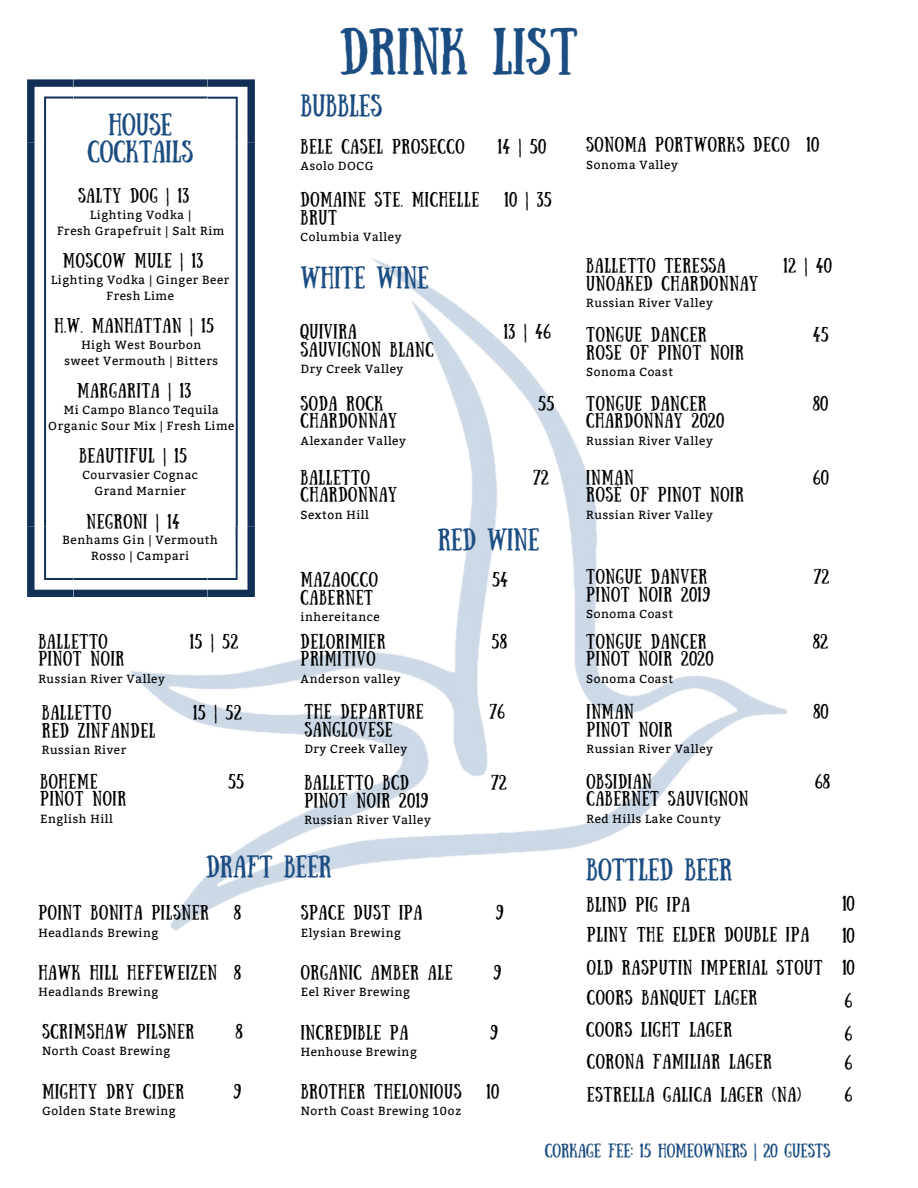
<style>
.page{position:relative;width:918px;height:1188px;background:#fff}
.page>*{position:absolute;margin:0;border:0;box-sizing:border-box;transform-origin:0 0}
.t1{font:46.95px "Sunday";color:#1c4d82}
.t2{font:22.2px/27.5px "Sunday";color:#1c4d82;text-align:center}
.t3{font:15px "Sunday";color:#000}
.t4{font:14.85px "Sunday";letter-spacing:.05em;color:#000}
.t5{font:14.7px "Sunday";letter-spacing:.05em;color:#000}
.t6{font:13.95px "Sunday";color:#1c4d82}
.t7{font:11.85px/15.9px "Bitter";letter-spacing:.05em;color:#000;text-align:center}
</style>
<div class="page">
<img style="left:130px;top:258px;width:657px;height:673px">
<svg style="left:27px;top:79px;width:228px;height:518px"></svg>
<h1 class="t2" style="left:87px;top:108px;width:107px">HOUSE<br>COCKTAILS</h1>
<h5 class="t5" style="left:78px;top:185px;width:113px">SALTY DOG | 13</h5>
<h3 class="t7" style="left:57px;top:207px;width:169px">Lighting Vodka |<br>Fresh Grapefruit | Salt Rim</h3>
<h4 class="t5" style="left:63px;top:250px;width:142px">MOSCOW MULE | 13</h4>
<h4 class="t7" style="left:51px;top:272px;width:180px">Lighting Vodka | Ginger Beer<br>Fresh Lime</h4>
<h4 class="t5" style="left:54px;top:315px;width:161px">H.W. MANHATTAN | 15</h4>
<h4 class="t7" style="left:65px;top:337px;width:155px">High West Bourbon sweet Vermouth | Bitters</h4>
<h4 class="t5" style="left:77px;top:380px;width:115px">MARGARITA | 13</h4>
<h4 class="t7" style="left:48px;top:402px;width:188px">Mi Campo Blanco Tequila<br>Organic Sour Mix | Fresh Lime</h4>
<h4 class="t5" style="left:79px;top:445px;width:109px">BEAUTIFUL | 15</h4>
<h4 class="t7" style="left:82px;top:467px;width:117px">Courvasier Cognac<br>Grand Marnier</h4>
<h2 class="t5" style="left:87px;top:511px;width:94px">NEGRONI | 14</h2>
<h2 class="t7" style="left:63px;top:533px;width:157px">Benhams Gin | Vermouth<br>Rosso | Campari</h2>
<h3 class="t1" style="left:340px;top:19px;width:240px">DRINK LIST</h3>
<p class="t2" style="left:301px;top:90px;width:83px">BUBBLES</p>
<h2 class="t4" style="left:301px;top:136px;width:166px">BELE CASEL PROSECCO</h2>
<h2 class="t4" style="left:498px;top:136px;width:50px">14 | 50</h2>
<p class="t7" style="left:301px;top:159px;width:75px">Asolo DOCG</p>
<h3 class="t4" style="left:301px;top:189px;width:180px">DOMAINE STE. MICHELLE</h3>
<h3 class="t4" style="left:504px;top:189px;width:49px">10 | 35</h3>
<h3 class="t4" style="left:301px;top:206px;width:38px">BRUT</h3>
<p class="t7" style="left:301px;top:229px;width:102px">Columbia Valley</p>
<h5 class="t2" style="left:301px;top:262px;width:130px">WHITE WINE</h5>
<h3 class="t4" style="left:301px;top:321px;width:58px">QUIVIRA</h3>
<h3 class="t4" style="left:504px;top:321px;width:48px">13 | 46</h3>
<h3 class="t4" style="left:301px;top:339px;width:135px">SAUVIGNON BLANC</h3>
<p class="t7" style="left:301px;top:362px;width:104px">Dry Creek Valley</p>
<h3 class="t4" style="left:301px;top:393px;width:84px">SODA ROCK</h3>
<h3 class="t4" style="left:539px;top:393px;width:17px">55</h3>
<h3 class="t4" style="left:301px;top:410px;width:98px">CHARDONNAY</h3>
<h5 class="t7" style="left:301px;top:433px;width:107px">Alexander Valley</h5>
<h5 class="t4" style="left:301px;top:467px;width:71px">BALLETTO</h5>
<h5 class="t4" style="left:533px;top:467px;width:17px">72</h5>
<h5 class="t4" style="left:301px;top:484px;width:98px">CHARDONNAY</h5>
<p class="t7" style="left:301px;top:507px;width:70px">Sexton Hill</p>
<h4 class="t2" style="left:438px;top:523px;width:103px">RED WINE</h4>
<h4 class="t4" style="left:301px;top:569px;width:79px">MAZAOCCO</h4>
<h4 class="t4" style="left:492px;top:569px;width:17px">54</h4>
<h4 class="t4" style="left:301px;top:587px;width:74px">CABERNET</h4>
<p class="t7" style="left:301px;top:609px;width:81px">inhereitance</p>
<h5 class="t4" style="left:586px;top:134px;width:234px">SONOMA PORTWORKS DECO 10</h5>
<p class="t7" style="left:586px;top:157px;width:93px">Sonoma Valley</p>
<p class="t4" style="left:586px;top:255px;width:141px">BALLETTO TERESSA</p>
<p class="t4" style="left:783px;top:255px;width:50px">12 | 40</p>
<p class="t4" style="left:586px;top:273px;width:173px">UNOAKED CHARDONNAY</p>
<p class="t7" style="left:586px;top:295px;width:128px">Russian River Valley</p>
<h5 class="t4" style="left:586px;top:324px;width:122px">TONGUE DANCER</h5>
<h5 class="t4" style="left:813px;top:324px;width:17px">45</h5>
<h5 class="t4" style="left:586px;top:342px;width:159px">ROSE OF PINOT NOIR</h5>
<p class="t7" style="left:586px;top:364px;width:88px">Sonoma Coast</p>
<h3 class="t4" style="left:586px;top:393px;width:122px">TONGUE DANCER</h3>
<h3 class="t4" style="left:813px;top:393px;width:16px">80</h3>
<h3 class="t4" style="left:586px;top:410px;width:139px">CHARDONNAY 2020</h3>
<p class="t7" style="left:586px;top:433px;width:128px">Russian River Valley</p>
<h2 class="t4" style="left:586px;top:467px;width:49px">INMAN</h2>
<h2 class="t4" style="left:813px;top:467px;width:17px">60</h2>
<h2 class="t4" style="left:586px;top:484px;width:159px">ROSÉ OF PINOT NOIR</h2>
<p class="t7" style="left:586px;top:507px;width:128px">Russian River Valley</p>
<h4 class="t4" style="left:586px;top:566px;width:123px">TONGUE DANVER</h4>
<h4 class="t4" style="left:814px;top:566px;width:17px">72</h4>
<h4 class="t4" style="left:586px;top:583px;width:125px">PINOT NOIR 2019</h4>
<p class="t7" style="left:586px;top:606px;width:88px">Sonoma Coast</p>
<h4 class="t4" style="left:38px;top:630px;width:71px">BALLETTO</h4>
<h4 class="t4" style="left:190px;top:630px;width:50px">15 | 52</h4>
<h4 class="t4" style="left:38px;top:648px;width:88px">PINOT NOIR</h4>
<p class="t7" style="left:38px;top:671px;width:128px">Russian River Valley</p>
<h4 class="t4" style="left:42px;top:702px;width:71px">BALLETTO</h4>
<h4 class="t4" style="left:193px;top:702px;width:50px">15 | 52</h4>
<h4 class="t4" style="left:42px;top:720px;width:115px">RED ZINFANDEL</h4>
<p class="t7" style="left:42px;top:742px;width:86px">Russian River</p>
<h4 class="t4" style="left:40px;top:771px;width:59px">BOHEME</h4>
<h4 class="t4" style="left:228px;top:771px;width:17px">55</h4>
<h4 class="t4" style="left:40px;top:788px;width:88px">PINOT NOIR</h4>
<p class="t7" style="left:40px;top:811px;width:74px">English Hill</p>
<h4 class="t4" style="left:301px;top:630px;width:86px">DELORIMIER</h4>
<h4 class="t4" style="left:492px;top:630px;width:16px">58</h4>
<h4 class="t4" style="left:301px;top:648px;width:76px">PRIMITIVO</h4>
<p class="t7" style="left:301px;top:671px;width:101px">Anderson valley</p>
<h4 class="t4" style="left:586px;top:630px;width:122px">TONGUE DANCER</h4>
<h4 class="t4" style="left:813px;top:630px;width:16px">82</h4>
<h4 class="t4" style="left:586px;top:648px;width:129px">PINOT NOIR 2020</h4>
<p class="t7" style="left:586px;top:671px;width:88px">Sonoma Coast</p>
<h4 class="t4" style="left:586px;top:701px;width:49px">INMAN</h4>
<h4 class="t4" style="left:813px;top:701px;width:16px">80</h4>
<h4 class="t4" style="left:586px;top:719px;width:88px">PINOT NOIR</h4>
<p class="t7" style="left:586px;top:742px;width:128px">Russian River Valley</p>
<h4 class="t4" style="left:586px;top:771px;width:67px">OBSIDIAN</h4>
<h4 class="t4" style="left:815px;top:771px;width:16px">68</h4>
<h4 class="t4" style="left:586px;top:788px;width:163px">CABERNET SAUVIGNON</h4>
<p class="t7" style="left:586px;top:811px;width:136px">Red Hills Lake County</p>
<h2 class="t4" style="left:304px;top:701px;width:121px">THE DEPARTURE</h2>
<h2 class="t4" style="left:489px;top:701px;width:17px">76</h2>
<h2 class="t4" style="left:304px;top:719px;width:90px">SANGLOVESE</h2>
<p class="t7" style="left:304px;top:742px;width:104px">Dry Creek Valley</p>
<h4 class="t4" style="left:304px;top:772px;width:106px">BALLETTO BCD</h4>
<h4 class="t4" style="left:491px;top:772px;width:17px">72</h4>
<h4 class="t4" style="left:304px;top:789px;width:125px">PINOT NOIR 2019</h4>
<p class="t7" style="left:304px;top:812px;width:128px">Russian River Valley</p>
<h4 class="t2" style="left:206px;top:851px;width:127px">DRAFT BEER</h4>
<p class="t2" style="left:586px;top:854px;width:148px">BOTTLED BEER</p>
<h4 class="t4" style="left:38px;top:902px;width:172px">POINT BONITA PILSNER</h4>
<h4 class="t4" style="left:234px;top:902px;width:8px">8</h4>
<p class="t7" style="left:38px;top:925px;width:122px">Headlands Brewing</p>
<h4 class="t4" style="left:38px;top:962px;width:204px">HAWK HILL HEFEWEIZEN 8</h4>
<p class="t7" style="left:38px;top:984px;width:122px">Headlands Brewing</p>
<h4 class="t4" style="left:42px;top:1021px;width:154px">SCRIMSHAW PILSNER</h4>
<h4 class="t4" style="left:236px;top:1021px;width:8px">8</h4>
<p class="t7" style="left:42px;top:1044px;width:130px">North Coast Brewing</p>
<h2 class="t4" style="left:42px;top:1081px;width:144px">MIGHTY DRY CIDER</h2>
<h2 class="t4" style="left:234px;top:1081px;width:9px">9</h2>
<p class="t7" style="left:42px;top:1103px;width:135px">Golden State Brewing</p>
<h4 class="t4" style="left:301px;top:902px;width:123px">SPACE DUST IPA</h4>
<h4 class="t4" style="left:496px;top:902px;width:9px">9</h4>
<p class="t7" style="left:301px;top:925px;width:102px">Elysian Brewing</p>
<h4 class="t4" style="left:301px;top:962px;width:153px">ORGANIC AMBER ALE</h4>
<h4 class="t4" style="left:494px;top:962px;width:9px">9</h4>
<p class="t7" style="left:301px;top:984px;width:111px">Eel River Brewing</p>
<h4 class="t4" style="left:301px;top:1021px;width:109px">INCREDIBLE PA</h4>
<h4 class="t4" style="left:490px;top:1021px;width:9px">9</h4>
<p class="t7" style="left:301px;top:1044px;width:118px">Henhouse Brewing</p>
<p class="t4" style="left:301px;top:1081px;width:162px">BROTHER THELONIOUS</p>
<p class="t4" style="left:486px;top:1081px;width:14px">10</p>
<p class="t7" style="left:301px;top:1104px;width:162px">North Coast Brewing 10oz</p>
<h4 class="t4" style="left:586px;top:894px;width:105px">BLIND PIG IPA</h4>
<h4 class="t4" style="left:587px;top:924px;width:224px">PLINY THE ELDER DOUBLE IPA</h4>
<h4 class="t4" style="left:587px;top:957px;width:237px">OLD RASPUTIN IMPERIAL STOUT</h4>
<h4 class="t4" style="left:587px;top:987px;width:172px">COORS BANQUET LAGER</h4>
<h4 class="t4" style="left:586px;top:1019px;width:147px">COORS LIGHT LAGER</h4>
<p class="t4" style="left:587px;top:1051px;width:187px">CORONA FAMILIAR LAGER</p>
<h4 class="t4" style="left:587px;top:1084px;width:216px">ESTRELLA GALICA LAGER (NA)</h4>
<h4 class="t6" style="left:545px;top:1141px;width:287px">CORKAGE FEE: 15 HOMEOWNERS | 20 GUESTS</h4>
<p class="t3" style="left:842px;top:893px;width:13px">10</p>
<h4 class="t3" style="left:842px;top:925px;width:13px">10</h4>
<p class="t3" style="left:842px;top:957px;width:13px">10</p>
<h4 class="t3" style="left:845px;top:990px;width:9px">6</h4>
<p class="t3" style="left:845px;top:1022px;width:9px">6</p>
<h4 class="t3" style="left:845px;top:1051px;width:9px">6</h4>
<p class="t3" style="left:845px;top:1084px;width:9px">6</p>
</div>
